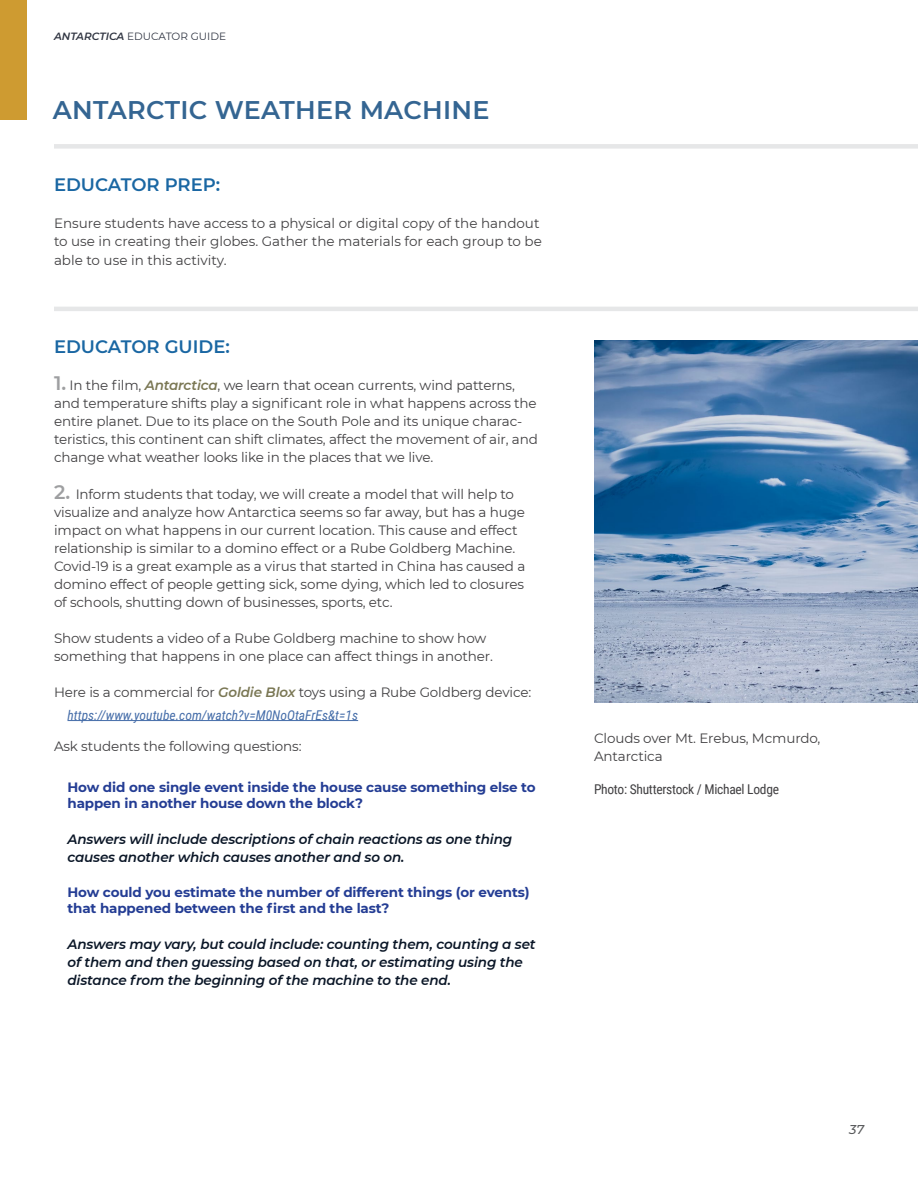
<style>
.page{position:relative;width:918px;height:1188px;background:#fff}
.page>*{position:absolute;margin:0;border:0;box-sizing:border-box;transform-origin:0 0}
.BodyCopy{font:600 25.5px "Montserrat";letter-spacing:.01em;color:#346592}
.Paragraph_Style_2{font:600 18px "Montserrat";color:#1a67a3}
.Paragraph_Style_2-2{font:13.5px/18px "Montserrat";letter-spacing:-.01em;color:#414042}
.Questions{font:italic 600 13.5px/18px "Montserrat";letter-spacing:-.01em;color:#0a1627}
.Questions-2{font:700 13.5px/16.5px "Montserrat";letter-spacing:-.01em;color:#243d94}
.Questions-3{font:italic 13.5px "Roboto Condensed";color:#456da9}
.t1{font:13.5px "Roboto Condensed";letter-spacing:-.02em;color:#414042}
.t2{font:italic 500 12.75px "Montserrat";color:#58595b}
.t3{font:10.5px "Montserrat";color:#303542}
.s1{font-weight:600;font-style:italic}
.s2{font-weight:600;font-size:19.5px;color:#9e9fa1}
.s3{font-weight:600;font-style:italic;color:#7a7754}
</style>
<div class="page">
<div style="left:54px;top:144px;width:864px;height:5px;background:#e6e7e8"></div>
<img style="left:594px;top:341px;width:324px;height:362px">
<hr style="left:68px;top:720px;width:290px;height:1px;background:#456da9">
<hr style="left:54px;top:307px;width:864px;height:4px;background:#e6e7e8">
<div style="left:0;top:0;width:27px;height:119px;background:#ce9b31"></div>
<p class="t3" style="left:54px;top:29px;width:174px"><span class="s1">ANTARCTICA</span> EDUCATOR GUIDE</p>
<p class="BodyCopy" style="left:53px;top:92px;width:438px">ANTARCTIC WEATHER MACHINE</p>
<p class="Paragraph_Style_2" style="left:54px;top:172px;width:168px">EDUCATOR PREP:</p>
<p class="Paragraph_Style_2-2" style="left:54px;top:213px;width:489px;line-height:18.8px">Ensure students have access to a physical or digital copy of the handout to use in creating their globes. Gather the materials for each group to be able to use in this activity.</p>
<p class="Paragraph_Style_2" style="left:54px;top:334px;width:177px">EDUCATOR GUIDE:</p>
<p class="Paragraph_Style_2-2" style="left:54px;top:376px;width:485px"><span class="s2">1.</span> In the film, <span class="s3">Antarctica</span>, we learn that ocean currents, wind patterns, and temperature shifts play a significant role in what happens across the entire planet. Due to its place on the South Pole and its unique charac&shy;teristics, this continent can shift climates, affect the movement of air, and change what weather looks like in the places that we live.</p>
<p class="Paragraph_Style_2-2" style="left:54px;top:485px;width:473px"><span class="s2">2.</span> Inform students that today, we will create a model that will help to visualize and analyze how Antarctica seems so far away, but has a huge impact on what happens in our current location. This cause and effect relationship is similar to a domino effect or a Rube Goldberg Machine.<br>Covid-19 is a great example as a virus that started in China has caused a domino effect of people getting sick, some dying, which led to closures of schools, shutting down of businesses, sports, etc.</p>
<p class="Paragraph_Style_2-2" style="left:54px;top:629px;width:440px">Show students a video of a Rube Goldberg machine to show how something that happens in one place can affect things in another.</p>
<p class="Paragraph_Style_2-2" style="left:54px;top:683px;width:479px">Here is a commercial for <span class="s3">Goldie Blox</span> toys using a Rube Goldberg device:</p>
<p class="Questions-3" style="left:68px;top:705px;width:292px">https://www.youtube.com/watch?v=M0NoOtaFrEs&amp;t=1s</p>
<p class="Paragraph_Style_2-2" style="left:54px;top:737px;width:249px">Ask students the following questions:</p>
<p class="Questions-2" style="left:68px;top:778px;width:470px">How did one single event inside the house cause something else to happen in another house down the block?</p>
<p class="Questions" style="left:68px;top:830px;width:446px">Answers will include descriptions of chain reactions as one thing causes another which causes another and so on.</p>
<p class="Questions-2" style="left:68px;top:883px;width:464px">How could you estimate the number of different things (or events) that happened between the first and the last?</p>
<p class="Questions" style="left:68px;top:935px;width:470px">Answers may vary, but could include: counting them, counting a set of them and then guessing based on that, or estimating using the distance from the beginning of the machine to the end.</p>
<p class="Paragraph_Style_2-2" style="left:594px;top:729px;width:228px">Clouds over Mt. Erebus, Mcmurdo,<br>Antarctica</p>
<p class="t1" style="left:594px;top:780px;width:187px">Photo: Shutterstock / Michael Lodge</p>
<p class="t2" style="left:849px;top:1121px;width:16px">37</p>
</div>
